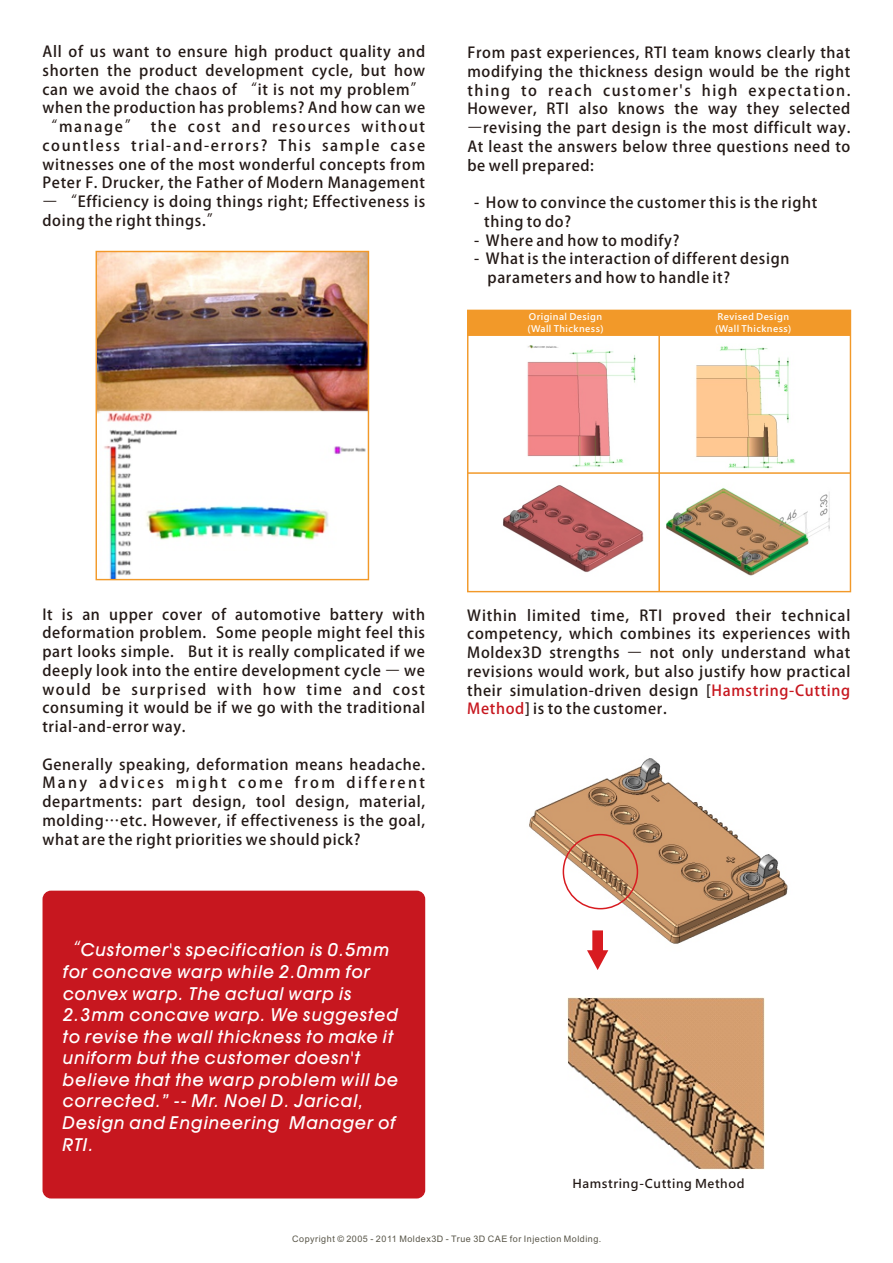
<style>
.page{position:relative;width:893px;height:1263px;background:#fff}
.page>*{position:absolute;margin:0;border:0;box-sizing:border-box;transform-origin:0 0}
.t1{font:italic 500 18px/21.6px "Avant Garde IT Cby BT";letter-spacing:.055em;color:#fff}
.t2{font:700 15px/18.8px "Adobe Fan Heiti Std";letter-spacing:.045em;color:#231916;text-align:justify}
.t3{font:700 12px "Microsoft Jheng Hei";letter-spacing:.05em;color:#231916}
.t4{font:700 9px/12px "Microsoft Jheng Hei";letter-spacing:.05em;color:#fff}
.t5{font:9px "Arial";letter-spacing:.055em;color:#595649}
.s1{font-family:"Adobe Fan Heiti Std";font-weight:700;font-style:normal}
.s2{color:#c7171f}
</style>
<div class="page">
<img style="left:98px;top:253px;width:269px;height:160px">
<img style="left:99px;top:412px;width:268px;height:166px">
<div style="left:150px;top:552px;width:176px;height:28px;background:#fff"></div>
<div style="left:96px;top:251px;width:273px;height:329px;border:1px solid #f29929"></div>
<div style="left:43px;top:891px;width:382px;height:307px;background:#c7171f;border-radius:8px"></div>
<img style="left:529px;top:758px;width:259px;height:193px">
<img style="left:567px;top:997px;width:198px;height:172px">
<div style="left:563px;top:834px;width:75px;height:75px;border:2px solid #d81b20;border-radius:50%"></div>
<svg style="left:587px;top:930px;width:21px;height:40px"></svg>
<img style="left:667px;top:488px;width:163px;height:88px">
<img style="left:503px;top:485px;width:141px;height:87px">
<img style="left:527px;top:345px;width:109px;height:122px">
<img style="left:696px;top:346px;width:99px;height:123px">
<hr style="left:658px;top:322px;width:2px;height:269px;background:#f29929">
<hr style="left:468px;top:472px;width:382px;height:2px;background:#f29929">
<div style="left:467px;top:310px;width:384px;height:26px;background:#f29929"></div>
<p class="t2" style="left:42px;top:42px;width:384px">All of us want to ensure high product quality and shorten the product development cycle, but how can we avoid the chaos of “it is not my problem” when the production has problems? And how can we “manage” the cost and resources without countless trial-and-errors? This sample case witnesses one of the most wonderful concepts from Peter F. Drucker, the Father of Modern Management</p>
<p class="t2" style="left:42px;top:192px;width:384px">– “Efficiency is doing things right; Effectiveness is doing the right things.”</p>
<p class="t2" style="left:467px;top:43px;width:385px">From past experiences, RTI team knows clearly that modifying the thickness design would be the right thing to reach customer's high expectation.<br>However, RTI also knows the way they selected –revising the part design is the most difficult way.<br>At least the answers below three questions need to be well prepared:</p>
<p class="t2" style="left:484px;top:193px;width:335px;text-indent:-10px">- How to convince the customer this is the right thing to do?</p>
<p class="t2" style="left:474px;top:231px;width:207px">- Where and how to modify?</p>
<p class="t2" style="left:487px;top:249px;width:303px;text-indent:-13px">- What is the interaction of different design parameters and how to handle it?</p>
<p class="t4" style="left:527px;top:310px;width:78px">Original Design (Wall Thickness)</p>
<p class="t4" style="left:715px;top:310px;width:78px">Revised Design (Wall Thickness)</p>
<p class="t2" style="left:42px;top:604px;width:384px">It is an upper cover of automotive battery with deformation problem. Some people might feel this part looks simple. But it is really complicated if we deeply look into the entire development cycle – we would be surprised with how time and cost consuming it would be if we go with the traditional trial-and-error way.</p>
<p class="t2" style="left:42px;top:754px;width:384px">Generally speaking, deformation means headache.<br>Many advices might come from different departments: part design, tool design, material, molding…etc. However, if effectiveness is the goal, what are the right priorities we should pick?</p>
<p class="t1" style="left:63px;top:940px;width:337px"><span class="s1">“</span>Customer's specification is 0.5mm for concave warp while 2.0mm for convex warp. The actual warp is<br>2.3mm concave warp. We suggested to revise the wall thickness to make it uniform but the customer doesn't believe that the warp problem will be corrected.” -- Mr. Noel D. Jarical,<br>Design and Engineering Manager of<br>RTI.</p>
<p class="t2" style="left:467px;top:606px;width:385px">Within limited time, RTI proved their technical competency, which combines its experiences with Moldex3D strengths – not only understand what revisions would work, but also justify how practical their simulation-driven design [<span class="s2">Hamstring-Cutting Method</span>] is to the customer.</p>
<p class="t3" style="left:572px;top:1178px;width:174px">Hamstring-Cutting Method</p>
<p class="t5" style="left:292px;top:1236px;width:311px">Copyright © 2005 - 2011 Moldex3D - True 3D CAE for Injection Molding.</p>
</div>
